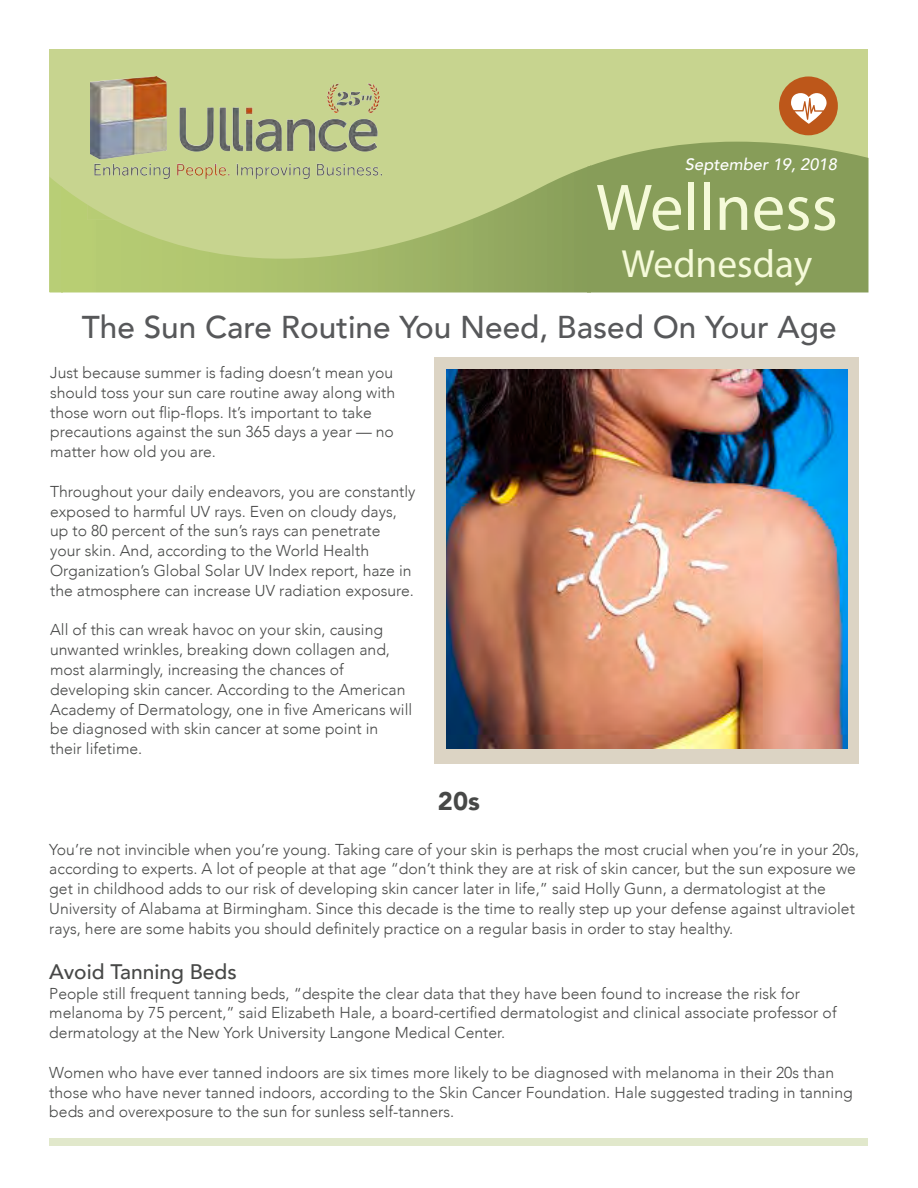
<style>
.page{position:relative;width:918px;height:1188px;background:#fff}
.page>*{position:absolute;margin:0;border:0;box-sizing:border-box;transform-origin:0 0}
.t1{font:66.6px "Myriad Pro";color:#f5fad9}
.t2{font:39.45px "Myriad Pro";color:#f5fad9}
.t3{font:500 31.5px "Avenir";color:#57585a}
.t4{font:900 25.5px "Avenir";color:#474847}
.t5{font:500 21px "Avenir";color:#474847}
.t6{font:italic 500 16.5px "Avenir";color:#fff}
.t7{font:300 15.75px/19.8px "Avenir";color:#484948}
</style>
<div class="page">
<div style="left:50px;top:1138px;width:818px;height:8px;background:#e1e8cb"></div>
<div style="left:434px;top:357px;width:425px;height:407px;background:#dcd4c4"></div>
<div style="left:50px;top:50px;width:818px;height:242px;background:#c7d48f"></div>
<svg style="left:50px;top:142px;width:818px;height:150px"></svg>
<img style="left:87px;top:205px;width:27px;height:15px">
<div style="left:779px;top:76px;width:59px;height:59px;background:#bd571a;border-radius:50%"></div>
<svg style="left:791px;top:93px;width:36px;height:31px"></svg>
<img style="left:90px;top:76px;width:291px;height:103px">
<img style="left:447px;top:370px;width:400px;height:378px">
<p class="t6" style="left:685px;top:154px;width:153px">September 19, 2018</p>
<h1 class="t1" style="left:596px;top:167px;width:243px">Wellness</h1>
<h2 class="t2" style="left:622px;top:240px;width:192px">Wednesday</h2>
<p class="t3" style="left:82px;top:299px;width:756px">The Sun Care Routine You Need, Based On Your Age</p>
<p class="t7" style="left:50px;top:363px;width:347px;text-align:justify">Just because summer is fading doesn’t mean you should toss your sun care routine away along with those worn out flip-flops. It’s important to take</p>
<p class="t7" style="left:50px;top:422px;width:345px">precautions against the sun 365 days a year — no matter how old you are.</p>
<p class="t7" style="left:50px;top:481px;width:367px">Throughout your daily endeavors, you are constantly exposed to harmful UV rays. Even on cloudy days, up to 80 percent of the sun’s rays can penetrate</p>
<p class="t7" style="left:50px;top:541px;width:321px">your skin. And, according to the World Health</p>
<p class="t7" style="left:50px;top:561px;width:365px">Organization’s Global Solar UV Index report, haze in the atmosphere can increase UV radiation exposure.</p>
<p class="t7" style="left:50px;top:620px;width:335px">All of this can wreak havoc on your skin, causing</p>
<p class="t7" style="left:50px;top:640px;width:341px">unwanted wrinkles, breaking down collagen and, most alarmingly, increasing the chances of</p>
<p class="t7" style="left:50px;top:679px;width:364px">developing skin cancer. According to the American<br>Academy of Dermatology, one in five Americans will be diagnosed with skin cancer at some point in</p>
<p class="t7" style="left:50px;top:739px;width:94px">their lifetime.</p>
<p class="t4" style="left:438px;top:779px;width:43px">20s</p>
<p class="t7" style="left:49px;top:839px;width:811px">You’re not invincible when you’re young. Taking care of your skin is perhaps the most crucial when you’re in your 20s, according to experts. A lot of people at that age “don’t think they are at risk of skin cancer, but the sun exposure we get in childhood adds to our risk of developing skin cancer later in life,” said Holly Gunn, a dermatologist at the</p>
<p class="t7" style="left:49px;top:899px;width:807px">University of Alabama at Birmingham. Since this decade is the time to really step up your defense against ultraviolet rays, here are some habits you should definitely practice on a regular basis in order to stay healthy.</p>
<p class="t5" style="left:49px;top:953px;width:189px">Avoid Tanning Beds</p>
<p class="t7" style="left:49px;top:983px;width:752px">People still frequent tanning beds, “despite the clear data that they have been found to increase the risk for</p>
<p class="t7" style="left:49px;top:1003px;width:789px">melanoma by 75 percent,” said Elizabeth Hale, a board-certified dermatologist and clinical associate professor of dermatology at the New York University Langone Medical Center.</p>
<p class="t7" style="left:49px;top:1062px;width:805px">Women who have ever tanned indoors are six times more likely to be diagnosed with melanoma in their 20s than those who have never tanned indoors, according to the Skin Cancer Foundation. Hale suggested trading in tanning beds and overexposure to the sun for sunless self-tanners.</p>
</div>
